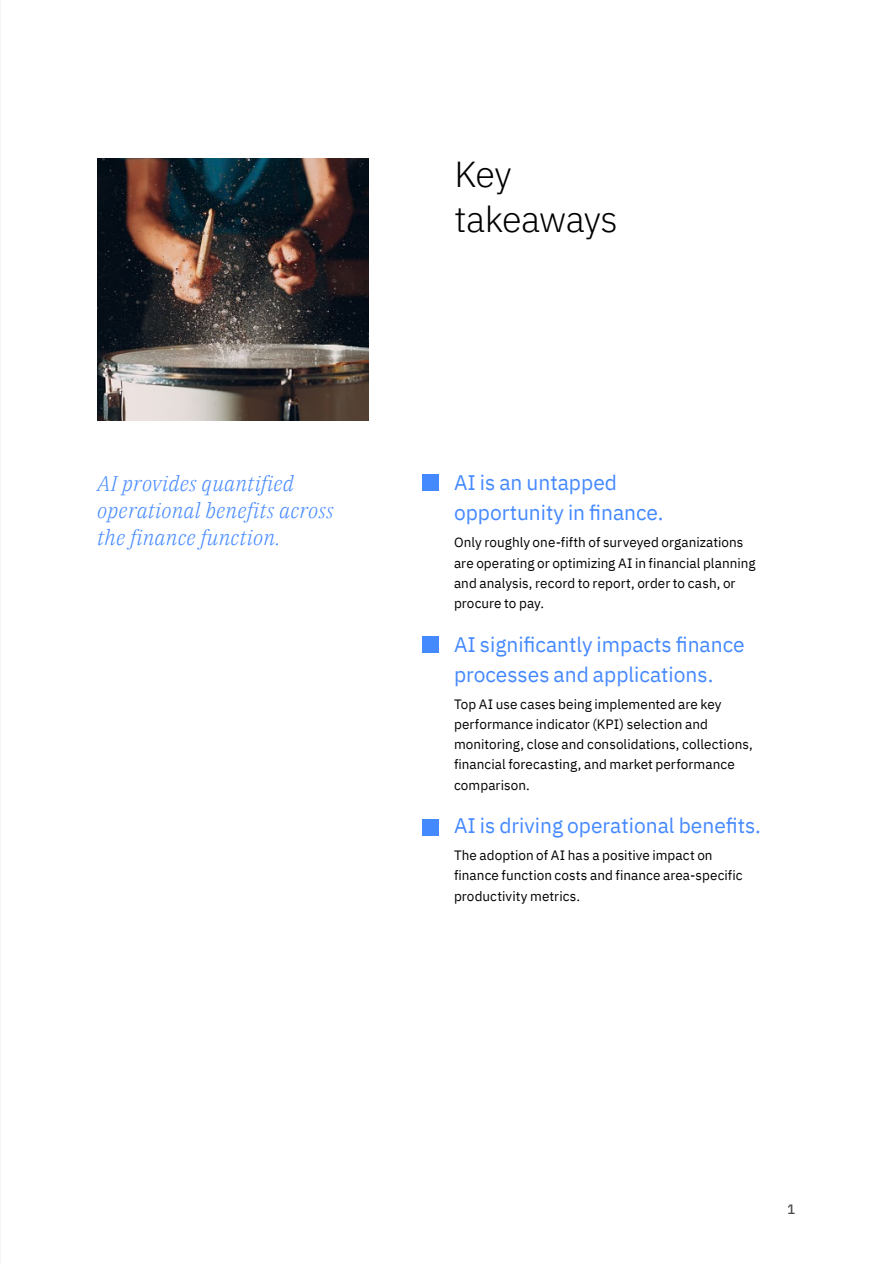
<style>
.page{position:relative;width:893px;height:1263px;background:#fff}
.page>*{position:absolute;margin:0;border:0;box-sizing:border-box;transform-origin:0 0}
.t1{font:300 36px/45px "IBM Plex Sans";letter-spacing:-.015em;color:#000}
.t2{font:21px/30px "IBM Plex Sans";color:#4589ff}
.t3{font:italic 300 21px/27px "IBM Plex Serif";letter-spacing:.01em;color:#4589ff}
.t4{font:13.5px/20.2px "IBM Plex Sans";letter-spacing:.005em;color:#000}
.t5{font:13.5px "IBM Plex Sans Medm";color:#000}
</style>
<div class="page">
<div style="left:422px;top:474px;width:17px;height:17px;background:#4589ff"></div>
<div style="left:422px;top:636px;width:17px;height:17px;background:#4589ff"></div>
<div style="left:422px;top:819px;width:17px;height:17px;background:#4589ff"></div>
<img style="left:97px;top:159px;width:271px;height:261px">
<hr style="left:0;top:0;width:1px;height:1263px;background:#f4f4f4">
<h2 class="t3" style="left:97px;top:468px;width:238px">AI provides quantified operational benefits across the finance function.</h2>
<h1 class="t1" style="left:455px;top:148px;width:165px">Key takeaways</h1>
<h2 class="t2" style="left:454px;top:466px;width:211px">AI is an untapped opportunity in finance.</h2>
<p class="t4" style="left:454px;top:531px;width:303px">Only roughly one-fifth of surveyed organizations are operating or optimizing AI in financial planning and analysis, record to report, order to cash, or procure to pay.</p>
<h2 class="t2" style="left:454px;top:627px;width:292px">AI significantly impacts finance processes and applications.</h2>
<p class="t4" style="left:454px;top:692px;width:300px">Top AI use cases being implemented are key performance indicator (KPI) selection and monitoring, close and consolidations, collections, financial forecasting, and market performance comparison.</p>
<h2 class="t2" style="left:454px;top:809px;width:308px">AI is driving operational benefits.</h2>
<p class="t4" style="left:454px;top:844px;width:290px">The adoption of AI has a positive impact on finance function costs and finance area-specific productivity metrics.</p>
<p class="t5" style="left:788px;top:1198px;width:10px">1</p>
</div>
